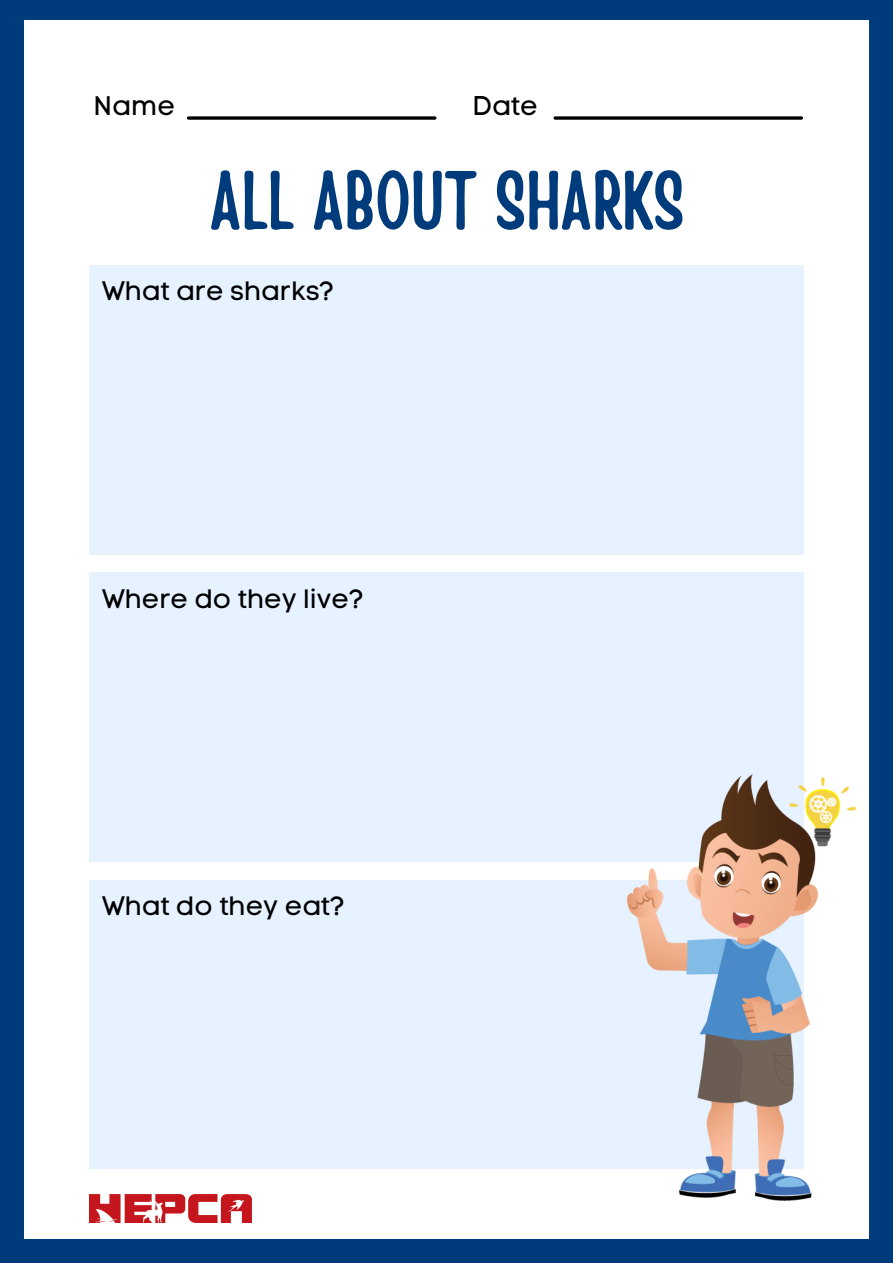
<style>
.page{position:relative;width:893px;height:1264px;background:#fff}
.page>*{position:absolute;margin:0;border:0;box-sizing:border-box;transform-origin:0 0}
.t1{font:82.5px "Handy Casual Condensed";color:#003c7b}
.t2{font:26.85px "Code Pro Normal LC";color:#000}
.t3{font:26.55px "Code Pro Normal LC";color:#000}
</style>
<div class="page">
<div style="left:0;top:0;width:892px;height:1262px;background:#003c7b"></div>
<div style="left:24px;top:20px;width:844px;height:1219px;background:#fff"></div>
<svg style="left:188px;top:116px;width:247px;height:4px"></svg>
<svg style="left:555px;top:116px;width:246px;height:4px"></svg>
<div style="left:89px;top:879px;width:714px;height:289px;background:#e6f2ff"></div>
<div style="left:89px;top:265px;width:714px;height:289px;background:#e6f2ff"></div>
<div style="left:89px;top:572px;width:714px;height:289px;background:#e6f2ff"></div>
<img style="left:627px;top:774px;width:229px;height:426px">
<img style="left:89px;top:1194px;width:162px;height:28px">
<p class="t2" style="left:94px;top:89px;width:83px">Name</p>
<p class="t2" style="left:472px;top:89px;width:67px">Date</p>
<h1 class="t1" style="left:210px;top:146px;width:476px">ALL ABOUT SHARKS</h1>
<p class="t3" style="left:102px;top:275px;width:233px">What are sharks?</p>
<p class="t3" style="left:102px;top:582px;width:263px">Where do they live?</p>
<p class="t3" style="left:102px;top:889px;width:244px">What do they eat?</p>
</div>
